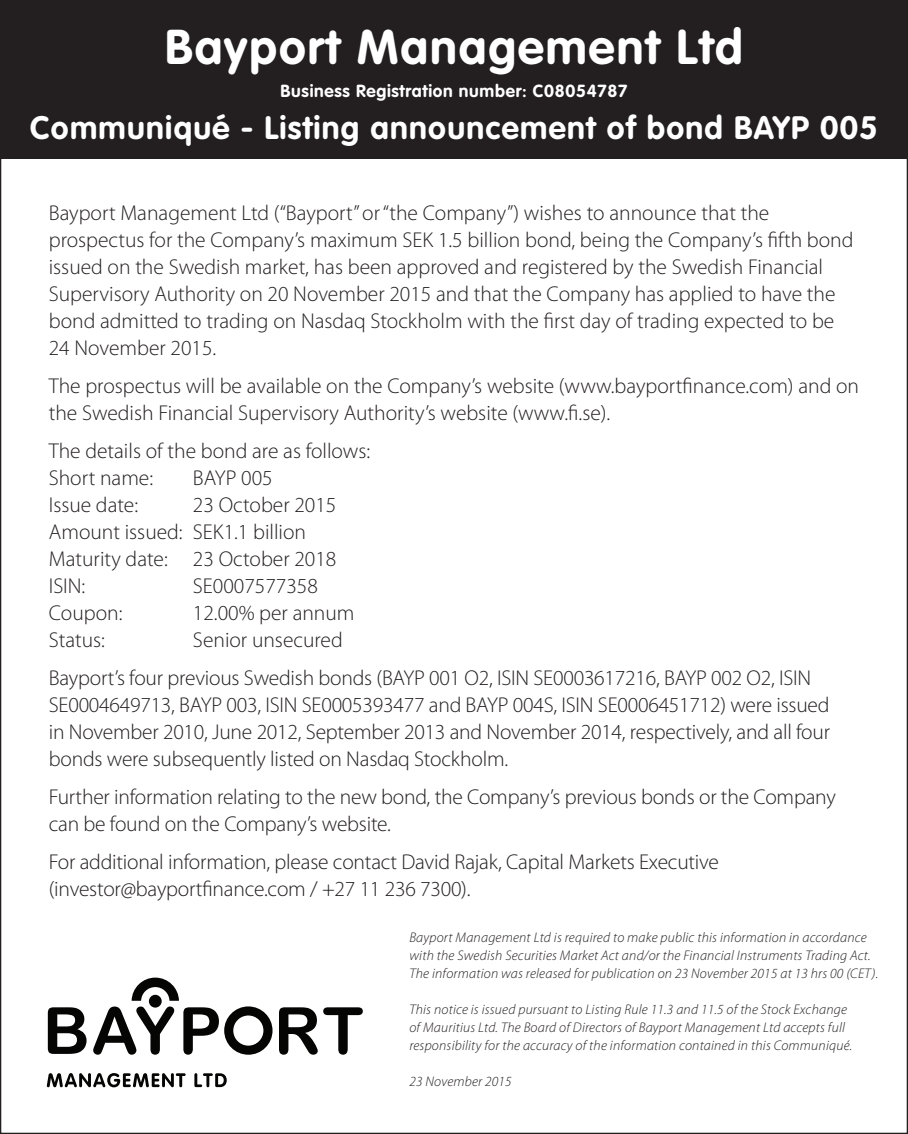
<style>
.page{position:relative;width:908px;height:1134px;background:#fff}
.page>*{position:absolute;margin:0;border:0;box-sizing:border-box;transform-origin:0 0}
.t1{font:700 48.2px "VAG Rounded Std";letter-spacing:.04em;color:#fff}
.t2{font:700 32px "VAG Rounded Std";letter-spacing:.04em;color:#fff}
.t3{font:300 21.6px/27px "Myriad Pro";color:#231f20}
.t4{font:700 17.4px "VAG Rounded Std";letter-spacing:.04em;color:#fff}
.t5{font:italic 300 14px/18px "Myriad Pro";letter-spacing:.015em;color:#231f20}
</style>
<div class="page">
<div style="left:0;top:0;width:907px;height:159px;background:#231f20"></div>
<svg style="left:48px;top:1007px;width:38px;height:47px"></svg>
<svg style="left:279px;top:1007px;width:38px;height:48px"></svg>
<svg style="left:323px;top:1007px;width:39px;height:48px"></svg>
<svg style="left:93px;top:977px;width:179px;height:78px"></svg>
<svg style="left:47px;top:1073px;width:138px;height:14px"></svg>
<svg style="left:194px;top:1073px;width:33px;height:14px"></svg>
<h1 class="t1" style="left:165px;top:19px;width:579px">Bayport Management Ltd</h1>
<p class="t4" style="left:280px;top:80px;width:348px">Business Registration number: C08054787</p>
<h2 class="t2" style="left:30px;top:109px;width:849px">Communiqué - Listing announcement of bond BAYP 005</h2>
<p class="t3" style="left:49px;top:200px;width:805px">Bayport Management Ltd (“Bayport” or “the Company”) wishes to announce that the prospectus for the Company’s maximum SEK 1.5 billion bond, being the Company’s fifth bond issued on the Swedish market, has been approved and registered by the Swedish Financial Supervisory Authority on 20 November 2015 and that the Company has applied to have the bond admitted to trading on Nasdaq Stockholm with the first day of trading expected to be 24 November 2015.</p>
<p class="t3" style="left:49px;top:373px;width:811px">The prospectus will be available on the Company’s website (www.bayportfinance.com) and on the Swedish Financial Supervisory Authority’s website (www.fi.se).</p>
<p class="t3" style="left:49px;top:438px;width:323px">The details of the bond are as follows:<br>Short name:</p>
<p class="t3" style="left:193px;top:465px;width:81px">BAYP 005</p>
<p class="t3" style="left:49px;top:492px;width:289px;text-indent:144px">23 October 2015<br>Amount issued: SEK1.1 billion<br>Maturity date: 23 October 2018<br>ISIN:</p>
<p class="t3" style="left:49px;top:492px;width:91px">Issue date:</p>
<p class="t3" style="left:193px;top:573px;width:126px">SE0007577358</p>
<p class="t3" style="left:49px;top:600px;width:75px">Coupon:</p>
<p class="t3" style="left:193px;top:600px;width:163px">12.00% per annum</p>
<p class="t3" style="left:49px;top:627px;width:58px">Status:</p>
<p class="t3" style="left:49px;top:621px;width:763px;line-height:37.8px;text-indent:144px">Senior unsecured<br>Bayport’s four previous Swedish bonds (BAYP 001 O2, ISIN SE0003617216, BAYP 002 O2, ISIN</p>
<p class="t3" style="left:49px;top:692px;width:782px;text-align:justify">SE0004649713, BAYP 003, ISIN SE0005393477 and BAYP 004S, ISIN SE0006451712) were issued in November 2010, June 2012, September 2013 and November 2014, respectively, and all four bonds were subsequently listed on Nasdaq Stockholm.</p>
<p class="t3" style="left:49px;top:783px;width:788px">Further information relating to the new bond, the Company’s previous bonds or the Company can be found on the Company’s website.</p>
<p class="t3" style="left:49px;top:848px;width:671px">For additional information, please contact David Rajak, Capital Markets Executive (investor@bayportfinance.com / +27 11 236 7300).</p>
<p class="t5" style="left:409px;top:928px;width:470px">Bayport Management Ltd is required to make public this information in accordance with the Swedish Securities Market Act and/or the Financial Instruments Trading Act.<br>The information was released for publication on 23 November 2015 at 13 hrs 00 (CET).</p>
<p class="t5" style="left:409px;top:1000px;width:444px">This notice is issued pursuant to Listing Rule 11.3 and 11.5 of the Stock Exchange of Mauritius Ltd. The Board of Directors of Bayport Management Ltd accepts full responsibility for the accuracy of the information contained in this Communiqué.</p>
<p class="t5" style="left:409px;top:1072px;width:104px">23 November 2015</p>
</div>
